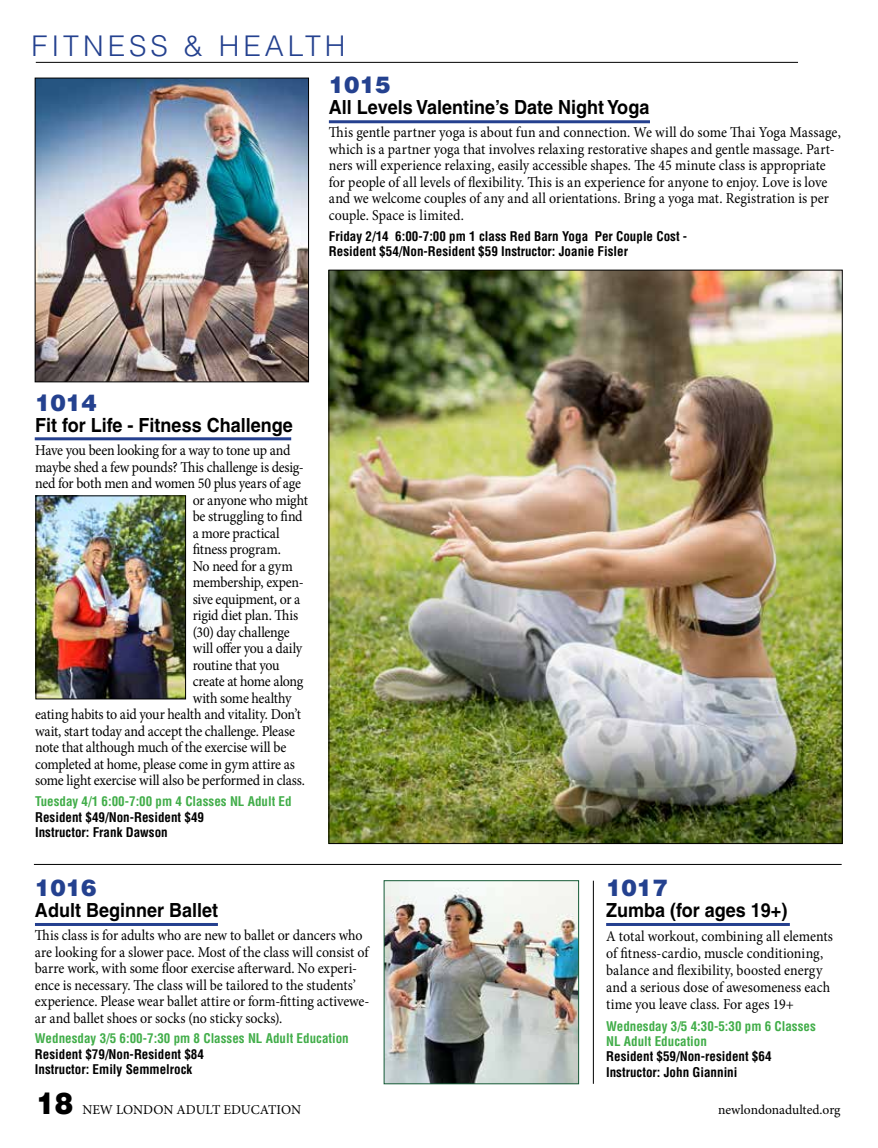
<style>
.page{position:relative;width:878px;height:1148px;background:#fff}
.page>*{position:absolute;margin:0;border:0;box-sizing:border-box;transform-origin:0 0}
.t1{font:900 30px "Helvetica LT Pro";color:#000;scale:.92 1}
.t2{font:300 28.5px "Helvetica LT Pro";letter-spacing:.14em;color:#24418f}
.t3{font:900 23.1px "Helvetica LT Pro";color:#24418f}
.t4{font:700 19.5px "Helvetica LT Pro";color:#000;scale:.93 1}
.t5{font:15px/16.5px "Minion Pro";letter-spacing:-.005em;color:#000;scale:.93 1}
.t6{font:15px "Minion Pro";letter-spacing:-.025em;color:#000;scale:.93 1}
.t7{font:13.5px "Minion Pro";letter-spacing:-.005em;color:#000}
.t8{font:700 condensed 13.05px/15.5px "Helvetica LT Pro";color:#000}
.t9{font:700 condensed 13.05px/15px "Helvetica LT Pro";color:#41ad49}
</style>
<div class="page">
<hr style="left:36px;top:62px;width:762px;height:1px;background:#000">
<img style="left:386px;top:882px;width:191px;height:200px">
<div style="left:384px;top:880px;width:195px;height:204px;border:1px solid #165b37"></div>
<hr style="left:34px;top:864px;width:807px;height:1px;background:#000">
<hr style="left:593px;top:880px;width:1px;height:203px;background:#000">
<hr style="left:35px;top:923px;width:183px;height:3px;background:#25408f">
<hr style="left:606px;top:923px;width:183px;height:3px;background:#25408f">
<img style="left:38px;top:497px;width:146px;height:200px">
<div style="left:36px;top:495px;width:150px;height:204px;border:1px solid #000"></div>
<img style="left:37px;top:80px;width:270px;height:300px">
<div style="left:35px;top:78px;width:274px;height:304px;border:1px solid #000"></div>
<img style="left:330px;top:272px;width:510px;height:570px">
<hr style="left:329px;top:120px;width:321px;height:3px;background:#25408f">
<hr style="left:35px;top:437px;width:256px;height:3px;background:#25408f">
<h2 class="t2" style="left:32px;top:28px;width:315px">FITNESS &amp; HEALTH</h2>
<h3 class="t3" style="left:329px;top:70px;width:63px">1015</h3>
<h3 class="t4" style="left:329px;top:95px;width:346px">All Levels Valentine’s Date Night Yoga</h3>
<p class="t5" style="left:329px;top:124px;width:552px">This gentle partner yoga is about fun and connection. We will do some Thai Yoga Massage, which is a partner yoga that involves relaxing restorative shapes and gentle massage. Part&shy;ners will experience relaxing, easily accessible shapes. The 45 minute class is appropriate for people of all levels of flexibility. This is an experience for anyone to enjoy. Love is love and we welcome couples of any and all orientations. Bring a yoga mat. Registration is per couple. Space is limited.</p>
<p class="t8" style="left:329px;top:228px;width:360px">Friday 2/14 6:00-7:00 pm 1 class Red Barn Yoga Per Couple Cost -<br>Resident $54/Non-Resident $59 Instructor: Joanie Fisler</p>
<h3 class="t3" style="left:35px;top:388px;width:63px">1014</h3>
<h3 class="t4" style="left:35px;top:413px;width:279px">Fit for Life - Fitness Challenge</h3>
<p class="t6" style="left:35px;top:440px;width:276px">Have you been looking for a way to tone up and</p>
<p class="t5" style="left:35px;top:459px;width:290px">maybe shed a few pounds? This challenge is desig-</p>
<p class="t6" style="left:35px;top:473px;width:287px">ned for both men and women 50 plus years of age</p>
<p class="t6" style="left:193px;top:490px;width:126px">or anyone who might</p>
<p class="t5" style="left:193px;top:508px;width:120px">be struggling to find</p>
<p class="t5" style="left:193px;top:525px;width:95px">a more practical</p>
<p class="t5" style="left:193px;top:541px;width:96px">fitness program.</p>
<p class="t5" style="left:193px;top:558px;width:109px">No need for a gym</p>
<p class="t5" style="left:193px;top:574px;width:121px">membership, expen-</p>
<p class="t6" style="left:193px;top:589px;width:117px">sive equipment, or a</p>
<p class="t5" style="left:193px;top:607px;width:115px">rigid diet plan. This</p>
<p class="t5" style="left:193px;top:624px;width:106px">(30) day challenge</p>
<p class="t5" style="left:193px;top:640px;width:119px">will offer you a daily</p>
<p class="t6" style="left:193px;top:655px;width:95px">routine that you</p>
<p class="t6" style="left:193px;top:671px;width:121px">create at home along</p>
<p class="t5" style="left:193px;top:690px;width:108px">with some healthy</p>
<p class="t5" style="left:35px;top:706px;width:287px">eating habits to aid your health and vitality. Don’t</p>
<p class="t5" style="left:35px;top:723px;width:281px">wait, start today and accept the challenge. Please</p>
<p class="t5" style="left:35px;top:739px;width:271px">note that although much of the exercise will be</p>
<p class="t5" style="left:35px;top:756px;width:281px">completed at home, please come in gym attire as</p>
<p class="t5" style="left:35px;top:772px;width:292px">some light exercise will also be performed in class.</p>
<p class="t9" style="left:35px;top:793px;width:258px">Tuesday 4/1 6:00-7:00 pm 4 Classes NL Adult Ed</p>
<p class="t8" style="left:35px;top:809px;width:170px">Resident $49/Non-Resident $49<br>Instructor: Frank Dawson</p>
<h3 class="t3" style="left:35px;top:872px;width:63px">1016</h3>
<h3 class="t4" style="left:35px;top:898px;width:198px">Adult Beginner Ballet</h3>
<p class="t5" style="left:35px;top:927px;width:361px">This class is for adults who are new to ballet or dancers who are looking for a slower pace. Most of the class will consist of barre work, with some floor exercise afterward. No experi&shy;ence is necessary. The class will be tailored to the students’ experience. Please wear ballet attire or form-fitting activewe&shy;ar and ballet shoes or socks (no sticky socks).</p>
<p class="t9" style="left:35px;top:1030px;width:315px">Wednesday 3/5 6:00-7:30 pm 8 Classes NL Adult Education</p>
<p class="t8" style="left:35px;top:1046px;width:170px">Resident $79/Non-Resident $84<br>Instructor: Emily Semmelrock</p>
<h3 class="t3" style="left:606px;top:872px;width:63px">1017</h3>
<h3 class="t4" style="left:606px;top:898px;width:196px">Zumba (for ages 19+)</h3>
<p class="t5" style="left:606px;top:927px;width:245px;line-height:17.1px">A total workout, combining all elements of fitness-cardio, muscle conditioning, balance and flexibility, boosted energy and a serious dose of awesomeness each time you leave class. For ages 19+</p>
<p class="t9" style="left:606px;top:1018px;width:211px">Wednesday 3/5 4:30-5:30 pm 6 Classes<br>NL Adult Education</p>
<p class="t8" style="left:606px;top:1047px;width:167px;line-height:16.5px">Resident $59/Non-resident $64<br>Instructor: John Giannini</p>
<h1 class="t1" style="left:36px;top:1083px;width:42px">18</h1>
<p class="t7" style="left:82px;top:1100px;width:220px">NEW LONDON ADULT EDUCATION</p>
<p class="t7" style="left:718px;top:1100px;width:124px">newlondonadulted.org</p>
</div>
